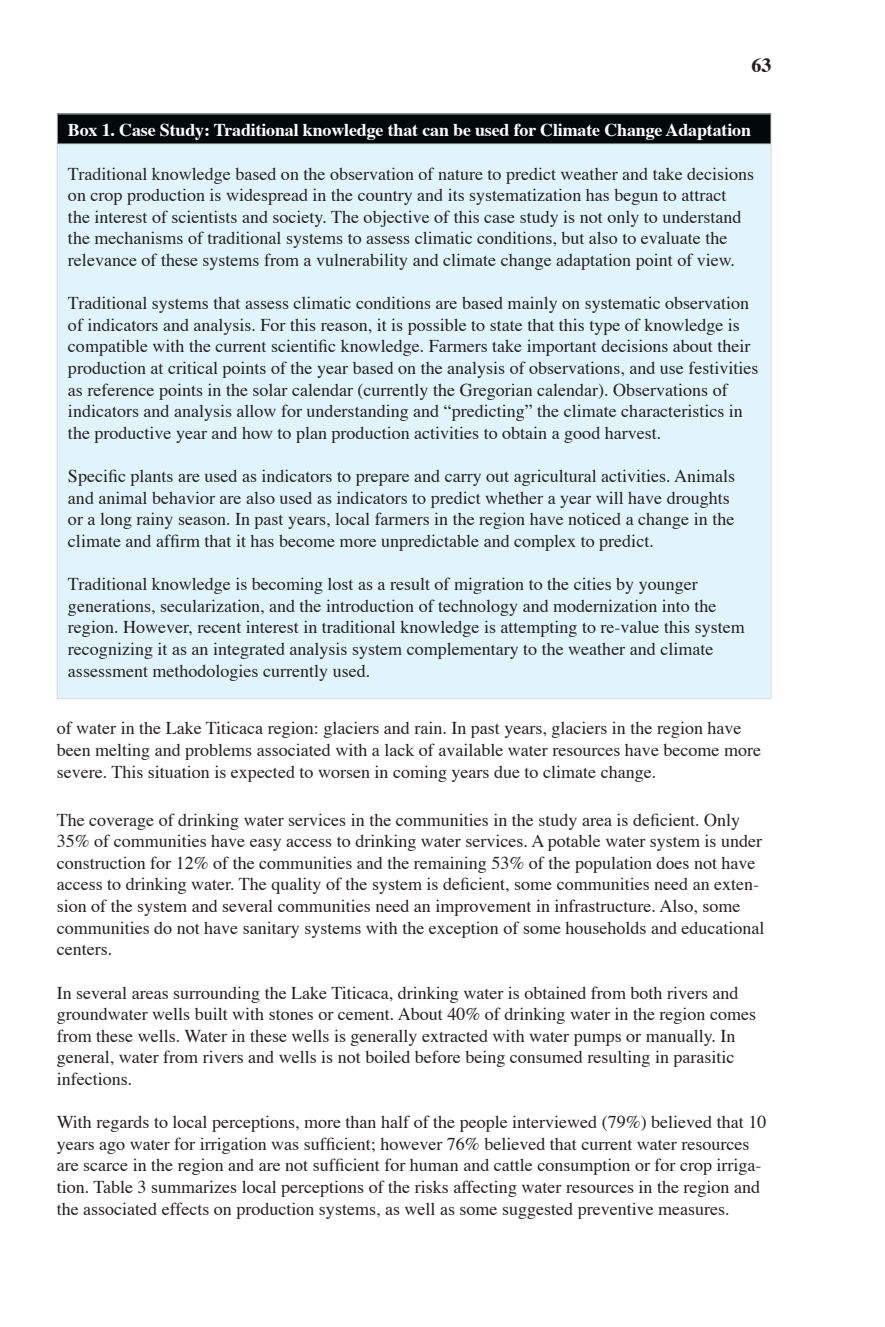
<style>
.page{position:relative;width:885px;height:1327px;background:#fff}
.page>*{position:absolute;margin:0;border:0;box-sizing:border-box;transform-origin:0 0}
.t1{font:700 20px "Times";color:#231f20}
.t2{font:18px/21.6px "Times";color:#231f20}
.t3{font:700 18px "Times";letter-spacing:-.01em;color:#fff}
</style>
<div class="page">
<div style="left:57px;top:114px;width:713px;height:30px;background:#03090a"></div>
<div style="left:57px;top:144px;width:713px;height:554px;background:#e1f4fc"></div>
<hr style="left:57px;top:113px;width:714px;height:1px;background:#d9d9d8">
<svg style="left:57px;top:114px;width:1px;height:29px"></svg>
<svg style="left:770px;top:114px;width:1px;height:29px"></svg>
<hr style="left:57px;top:143px;width:714px;height:1px;background:#d9d9d8">
<hr style="left:57px;top:144px;width:1px;height:554px;background:#d9d9d8">
<hr style="left:770px;top:144px;width:1px;height:554px;background:#d9d9d8">
<hr style="left:57px;top:698px;width:714px;height:1px;background:#d9d9d8">
<p class="t1" style="left:751px;top:46px;width:21px">63</p>
<p class="t3" style="left:68px;top:112px;width:684px">Box 1. Case Study: Traditional knowledge that can be used for Climate Change Adaptation</p>
<p class="t2" style="left:68px;top:161px;width:687px">Traditional knowledge based on the observation of nature to predict weather and take decisions on crop production is widespread in the country and its systematization has begun to attract<br>the interest of scientists and society. The objective of this case study is not only to understand the mechanisms of traditional systems to assess climatic conditions, but also to evaluate the relevance of these systems from a vulnerability and climate change adaptation point of view.</p>
<p class="t2" style="left:68px;top:291px;width:691px">Traditional systems that assess climatic conditions are based mainly on systematic observation of indicators and analysis. For this reason, it is possible to state that this type of knowledge is compatible with the current scientific knowledge. Farmers take important decisions about their production at critical points of the year based on the analysis of observations, and use festivities as reference points in the solar calendar (currently the Gregorian calendar). Observations of indicators and analysis allow for understanding and “predicting” the climate characteristics in the productive year and how to plan production activities to obtain a good harvest.</p>
<p class="t2" style="left:68px;top:464px;width:668px">Specific plants are used as indicators to prepare and carry out agricultural activities. Animals and animal behavior are also used as indicators to predict whether a year will have droughts or a long rainy season. In past years, local farmers in the region have noticed a change in the climate and affirm that it has become more unpredictable and complex to predict.</p>
<p class="t2" style="left:68px;top:572px;width:678px">Traditional knowledge is becoming lost as a result of migration to the cities by younger generations, secularization, and the introduction of technology and modernization into the region. However, recent interest in traditional knowledge is attempting to re-value this system recognizing it as an integrated analysis system complementary to the weather and climate assessment methodologies currently used.</p>
<p class="t2" style="left:57px;top:716px;width:705px">of water in the Lake Titicaca region: glaciers and rain. In past years, glaciers in the region have been melting and problems associated with a lack of available water resources have become more severe. This situation is expected to worsen in coming years due to climate change.</p>
<p class="t2" style="left:57px;top:807px;width:709px">The coverage of drinking water services in the communities in the study area is deficient. Only 35% of communities have easy access to drinking water services. A potable water system is under construction for 12% of the communities and the remaining 53% of the population does not have access to drinking water. The quality of the system is deficient, some communities need an exten&shy;sion of the system and several communities need an improvement in infrastructure. Also, some communities do not have sanitary systems with the exception of some households and educational centers.</p>
<p class="t2" style="left:57px;top:980px;width:700px">In several areas surrounding the Lake Titicaca, drinking water is obtained from both rivers and groundwater wells built with stones or cement. About 40% of drinking water in the region comes from these wells. Water in these wells is generally extracted with water pumps or manually. In general, water from rivers and wells is not boiled before being consumed resulting in parasitic infections.</p>
<p class="t2" style="left:57px;top:1109px;width:711px">With regards to local perceptions, more than half of the people interviewed (79%) believed that 10 years ago water for irrigation was sufficient; however 76% believed that current water resources are scarce in the region and are not sufficient for human and cattle consumption or for crop irriga&shy;tion. Table 3 summarizes local perceptions of the risks affecting water resources in the region and the associated effects on production systems, as well as some suggested preventive measures.</p>
</div>
